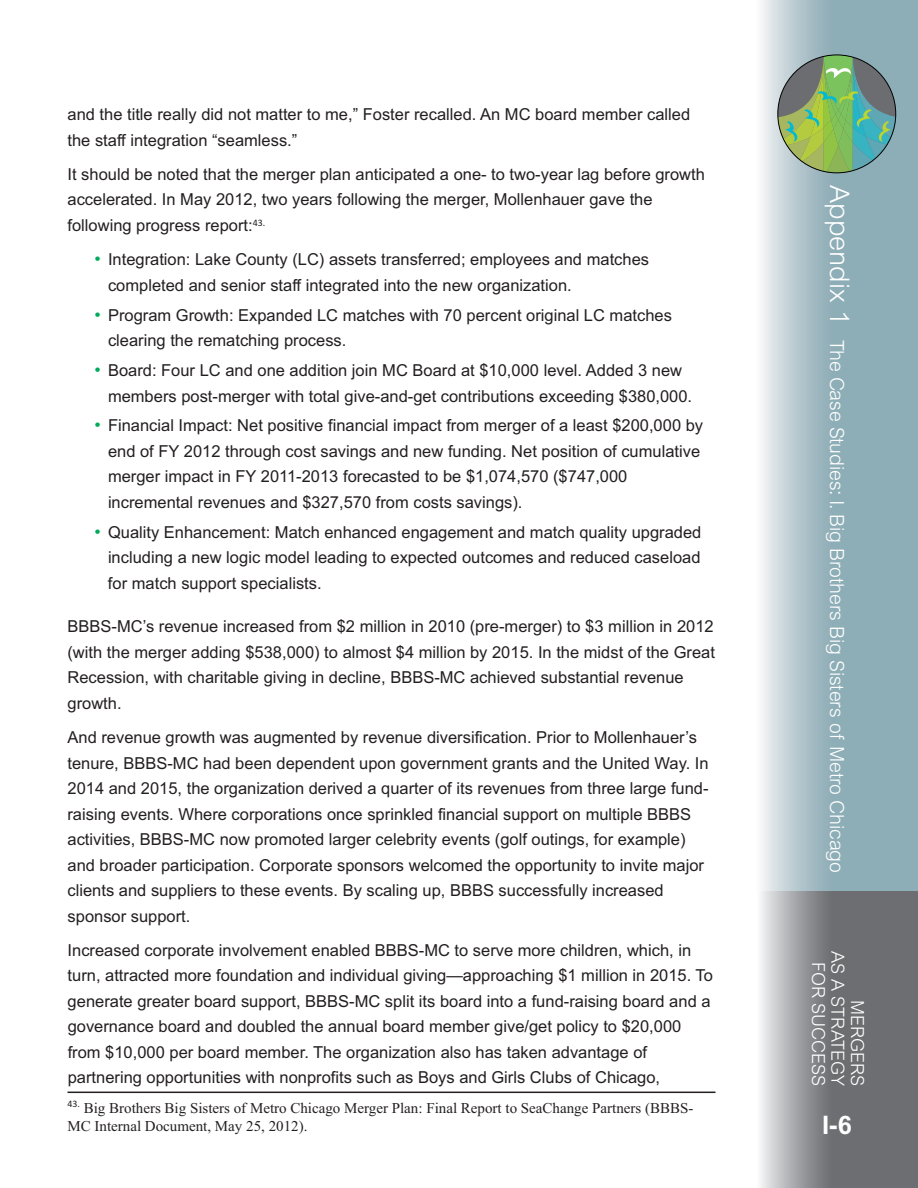
<style>
.page{position:relative;width:918px;height:1188px;background:#fff}
.page>*{position:absolute;margin:0;border:0;box-sizing:border-box;transform-origin:0 0}
.t1{font:700 25.5px "Arial";color:#fff}
.t2{font:300 19.5px "Arial";letter-spacing:-.01em;color:#fff}
.t3{font:300 18px/19.5px "Arial";color:#fff;text-align:right}
.t4{font:16.5px/25.5px "Arial";color:#231f20}
.t5{font:15px/17.9px "Times New Roman";color:#231f20}
.s1{font-size:18px;color:#00ac5a}
.s2{font-size:27px}
</style>
<div class="page">
<hr style="left:68px;top:1092px;width:648px;height:1px;background:#231f20">
<svg style="left:762px;top:0;width:156px;height:891px;background:#a2bbc3"></svg>
<svg style="left:760px;top:891px;width:158px;height:297px;background:#88898c"></svg>
<svg style="left:778px;top:55px;width:118px;height:118px;background:#7fa780"></svg>
<p class="t4" style="left:68px;top:102px;width:624px">and the title really did not matter to me,” Foster recalled. an mc board member called the staff integration “seamless.”</p>
<p class="t4" style="left:68px;top:162px;width:639px">it should be noted that the merger plan anticipated a one- to two-year lag before growth accelerated. in may 2012, two years following the merger, mollenhauer gave the following progress report:<sup>43.</sup></p>
<p class="t4" style="left:108px;top:247px;width:543px;text-indent:-14px"><span class="s1">•</span> integration: Lake county (Lc) assets transferred; employees and matches completed and senior staff integrated into the new organization.</p>
<p class="t4" style="left:108px;top:302px;width:566px;text-indent:-14px"><span class="s1">•</span> Program Growth: expanded Lc matches with 70 percent original Lc matches clearing the rematching process.</p>
<p class="t4" style="left:108px;top:358px;width:586px;text-indent:-14px"><span class="s1">•</span> board: Four Lc and one addition join mc board at $10,000 level. added 3 new members post-merger with total give-and-get contributions exceeding $380,000.</p>
<p class="t4" style="left:108px;top:413px;width:597px;text-indent:-14px"><span class="s1">•</span> Financial impact: net positive financial impact from merger of a least $200,000 by end of Fy 2012 through cost savings and new funding. net position of cumulative merger impact in Fy 2011-2013 forecasted to be $1,074,570 ($747,000 incremental revenues and $327,570 from costs savings).</p>
<p class="t4" style="left:108px;top:519px;width:595px;text-align:justify;text-indent:-13px"><span class="s1">•</span> Quality enhancement: match enhanced engagement and match quality upgraded including a new logic model leading to expected outcomes and reduced caseload for match support specialists.</p>
<p class="t4" style="left:67px;top:614px;width:649px">bbbs-mc’s revenue increased from $2 million in 2010 (pre-merger) to $3 million in 2012 (with the merger adding $538,000) to almost $4 million by 2015. in the midst of the Great Recession, with charitable giving in decline, bbbs-mc achieved substantial revenue growth.</p>
<p class="t4" style="left:68px;top:725px;width:643px">and revenue growth was augmented by revenue diversification. Prior to mollenhauer’s tenure, bbbs-mc had been dependent upon government grants and the United Way. in 2014 and 2015, the organization derived a quarter of its revenues from three large fund&shy;raising events. Where corporations once sprinkled financial support on multiple bbbs activities, bbbs-mc now promoted larger celebrity events (golf outings, for example) and broader participation. corporate sponsors welcomed the opportunity to invite major clients and suppliers to these events. by scaling up, bbbs successfully increased sponsor support.</p>
<p class="t4" style="left:68px;top:938px;width:647px">increased corporate involvement enabled bbbs-mc to serve more children, which, in turn, attracted more foundation and individual giving—approaching $1 million in 2015. to generate greater board support, bbbs-mc split its board into a fund-raising board and a governance board and doubled the annual board member give/get policy to $20,000 from $10,000 per board member. the organization also has taken advantage of partnering opportunities with nonprofits such as boys and Girls clubs of chicago,</p>
<p class="t5" style="left:68px;top:1099px;width:627px"><sup>43.</sup> Big Brothers Big Sisters of Metro Chicago Merger Plan: Final Report to SeaChange Partners (BBBS-<br>MC Internal Document, May 25, 2012).</p>
<p class="t2" style="left:844px;top:185px;width:689px;rotate:90deg"><span class="s2">Appendix 1</span> The Case Studies: I. Big Brothers Big Sisters of Metro Chicago</p>
<p class="t3" style="left:865px;top:951px;width:136px;rotate:90deg">MERGERS<br>AS A STRATEGY<br>FOR SUCCESS</p>
<h1 class="t1" style="left:822px;top:1110px;width:31px">I-6</h1>
</div>
